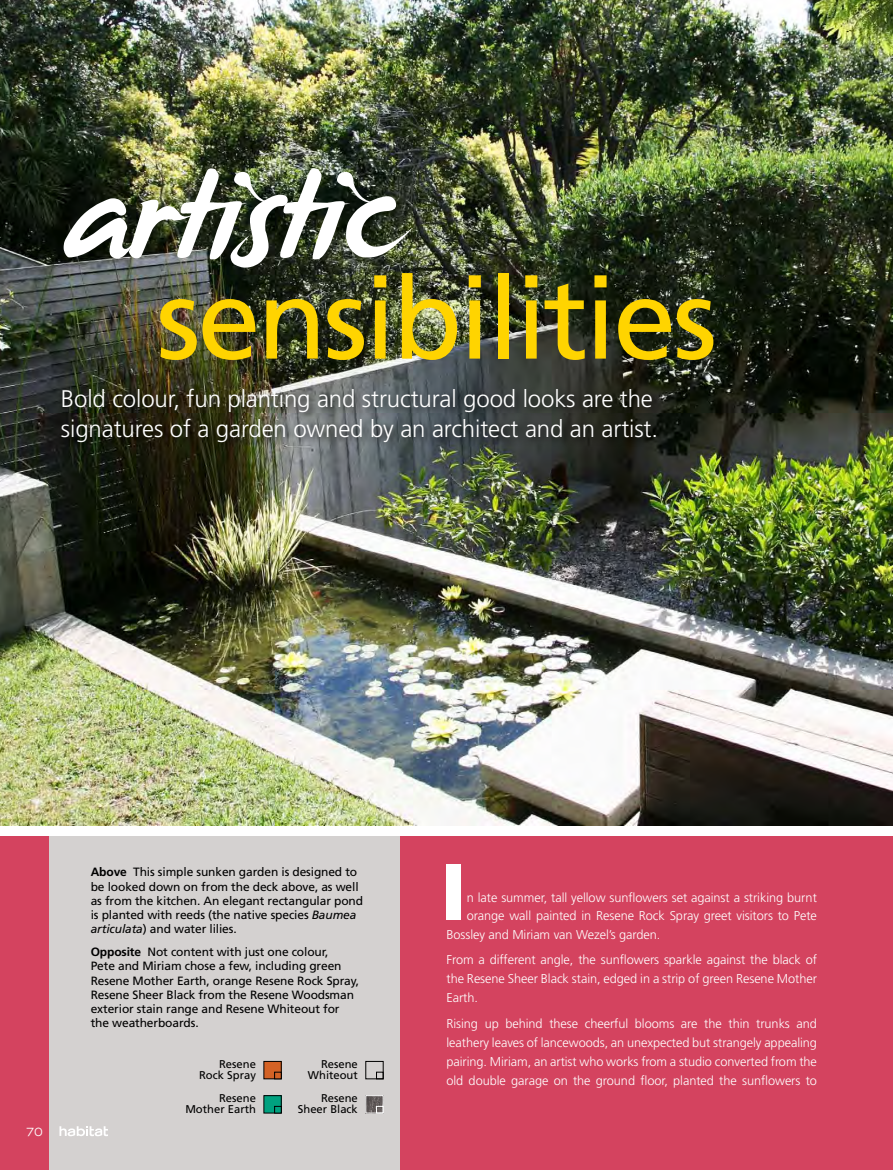
<style>
.page{position:relative;width:893px;height:1170px;background:#fff}
.page>*{position:absolute;margin:0;border:0;box-sizing:border-box;transform-origin:0 0}
.t1{font:137.7px "James Paul";letter-spacing:-.03em;color:#fff}
.t2{font:114px "Frutiger";letter-spacing:-.03em;color:#ffd400}
.t3{font:900 79.35px "Frutiger";color:#fff}
.t4{font:300 24px/30px "Frutiger";letter-spacing:-.005em;color:#fff}
.t5{font:300 12.75px/19px "Frutiger";letter-spacing:-.005em;color:#fff;text-align:justify}
.t6{font:12px/14.2px "Frutiger";letter-spacing:-.01em;color:#000}
.t7{font:11.25px/11.2px "Frutiger";color:#000;text-align:right}
.t8{font:expanded 11.25px "Trade Gothic LH";color:#fff}
.s1{font-weight:700}
.s2{font-style:italic}
</style>
<div class="page">
<div style="left:0;top:836px;width:893px;height:333px;background:#d4435f"></div>
<img style="left:0;top:0;width:893px;height:825px">
<div style="left:59px;top:385px;width:606px;height:67px;background:#000;opacity:.75"></div>
<div style="left:49px;top:836px;width:351px;height:333px;background:#d4d1d0"></div>
<div style="left:366px;top:1061px;width:17px;height:17px;border:1px solid #000"></div>
<div style="left:376px;top:1071px;width:7px;height:7px;border:1px solid #000"></div>
<img style="left:368px;top:1097px;width:13px;height:14px">
<div style="left:366px;top:1095px;width:17px;height:18px;border:1px solid #fff"></div>
<div style="left:376px;top:1105px;width:7px;height:8px;border:1px solid #fff"></div>
<div style="left:264px;top:1061px;width:17px;height:17px;background:#d46225"></div>
<div style="left:264px;top:1061px;width:17px;height:17px;border:1px solid #000"></div>
<div style="left:274px;top:1071px;width:7px;height:7px;border:1px solid #000"></div>
<div style="left:264px;top:1095px;width:17px;height:17px;background:#00a17f"></div>
<div style="left:264px;top:1095px;width:17px;height:18px;border:1px solid #000"></div>
<div style="left:274px;top:1105px;width:7px;height:8px;border:1px solid #000"></div>
<svg style="left:59px;top:1126px;width:49px;height:10px"></svg>
<h1 class="t1" style="left:61px;top:145px;width:332px">artistic</h1>
<h2 class="t2" style="left:156px;top:252px;width:562px">sensibilities</h2>
<h3 class="t4" style="left:61px;top:384px;width:599px">Bold colour, fun planting and structural good looks are the signatures of a garden owned by an architect and an artist.</h3>
<p class="t8" style="left:26px;top:1124px;width:18px">70</p>
<p class="t6" style="left:91px;top:865px;width:274px"><span class="s1">Above</span> This simple sunken garden is designed to be looked down on from the deck above, as well as from the kitchen. An elegant rectangular pond is planted with reeds (the native species <span class="s2">Baumea articulata</span>) and water lilies.</p>
<p class="t6" style="left:91px;top:944px;width:270px"><span class="s1">Opposite</span> Not content with just one colour,<br>Pete and Miriam chose a few, including green Resene Mother Earth, orange Resene Rock Spray, Resene Sheer Black from the Resene Woodsman exterior stain range and Resene Whiteout for the weatherboards.</p>
<p class="t7" style="left:308px;top:1058px;width:52px">Resene<br>Whiteout</p>
<p class="t7" style="left:298px;top:1092px;width:62px">Resene<br>Sheer Black</p>
<p class="t7" style="left:199px;top:1058px;width:58px">Resene<br>Rock Spray</p>
<p class="t7" style="left:185px;top:1092px;width:72px">Resene<br>Mother Earth</p>
<h3 class="t3" style="left:441px;top:844px;width:28px">I</h3>
<p class="t5" style="left:467px;top:888px;width:352px">n late summer, tall yellow sunflowers set against a striking burnt</p>
<p class="t5" style="left:467px;top:906px;width:352px">orange wall painted in Resene Rock Spray greet visitors to Pete</p>
<p class="t5" style="left:446px;top:925px;width:215px">Bossley and Miriam van Wezel’s garden.</p>
<p class="t5" style="left:446px;top:950px;width:372px">From a different angle, the sunflowers sparkle against the black of the Resene Sheer Black stain, edged in a strip of green Resene Mother Earth.</p>
<p class="t5" style="left:446px;top:1013px;width:372px">Rising up behind these cheerful blooms are the thin trunks and leathery leaves of lancewoods, an unexpected but strangely appealing pairing. Miriam, an artist who works from a studio converted from the old double garage on the ground floor, planted the sunflowers to</p>
</div>
